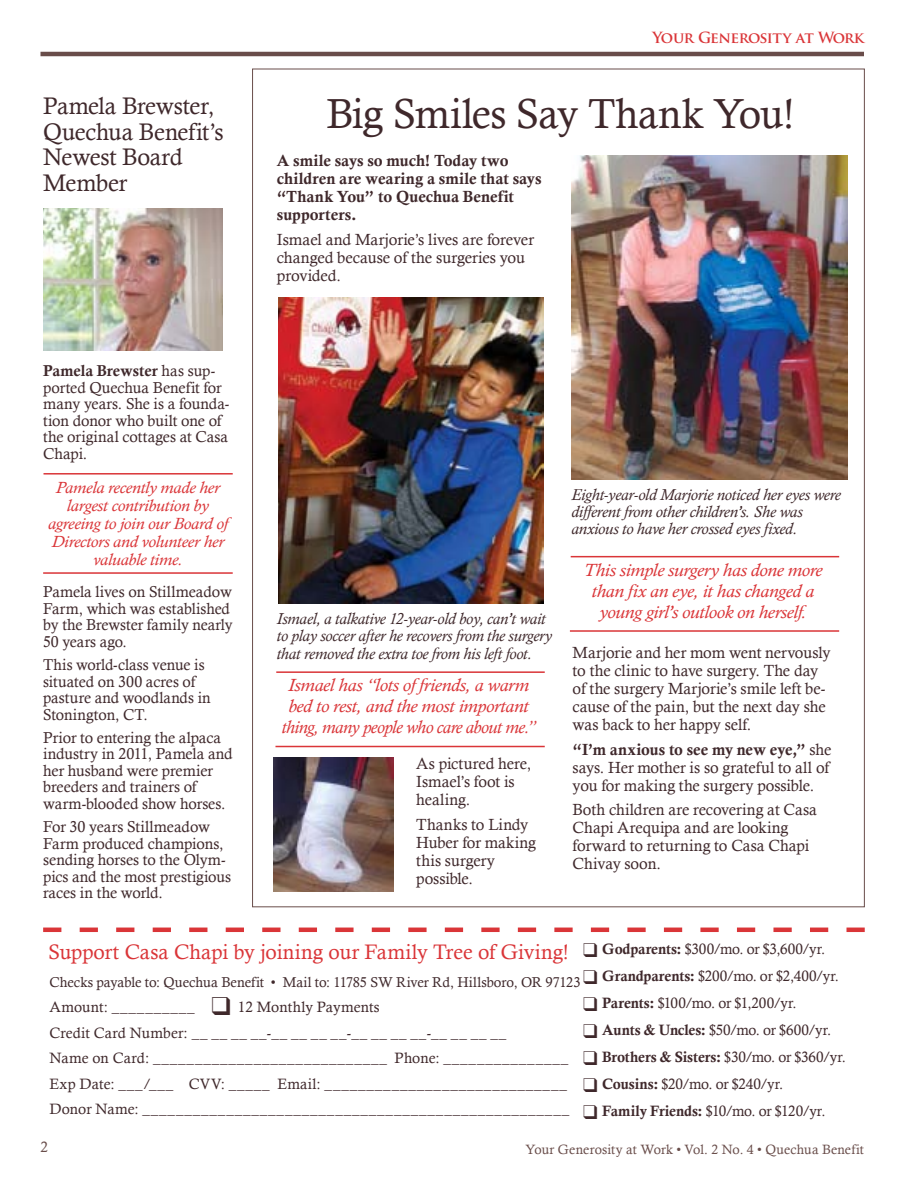
<style>
.page{position:relative;width:918px;height:1188px;background:#fff}
.page>*{position:absolute;margin:0;border:0;box-sizing:border-box;transform-origin:0 0}
.t1{font:42px "Calisto";letter-spacing:-.015em;color:#3f282b}
.t2{font:24px/25.5px "Calisto";letter-spacing:-.01em;color:#3f282b}
.t3{font:21px "Calisto";color:#da3538}
.t4{font:italic 18px/21px "Calisto";letter-spacing:-.01em;color:#da3538;text-align:center;scale:1.04 1}
.t5{font:italic 16.5px/18px "Calisto";letter-spacing:-.01em;color:#da3538;text-align:center;scale:1.04 1}
.t6{font:16.2px/18px "Calisto";letter-spacing:-.005em;color:#3f282b}
.t7{font:italic 16.2px/17px "Calisto";letter-spacing:-.005em;color:#3f282b}
.t8{font:16.2px/18px "Calis MT Bol";color:#3f282b}
.t9{font:15.75px/16.5px "Calisto";color:#3f282b}
.t10{font:15.75px "Calis MT Bol";letter-spacing:-.005em;color:#3f282b}
.t11{font:15px/25.5px "Calisto";letter-spacing:.005em;color:#3f282b}
.t12{font:15px "Calis MT Bol";letter-spacing:-.005em;color:#3f282b}
.t13{font:15px "Calisto";letter-spacing:-.02em;color:#3f282b}
.t14{font:700 15px "Trajan Pro";letter-spacing:-.055em;color:#da3538}
.t15{font:15px "Calisto";color:#694d4a}
.t16{font:14.25px "Calisto";color:#3f282b}
.t17{font:13.5px "Calisto";letter-spacing:.01em;color:#694d4a}
.s1{font-family:"Calisto"}
.s2{font-family:"Calis MT Bol"}
</style>
<div class="page">
<hr style="left:40px;top:52px;width:824px;height:4px;background:#694d4a">
<svg style="left:43px;top:928px;width:822px;height:4px"></svg>
<img style="left:44px;top:208px;width:179px;height:143px">
<img style="left:278px;top:298px;width:265px;height:306px">
<img style="left:571px;top:156px;width:277px;height:323px">
<hr style="left:571px;top:556px;width:268px;height:1px;background:#da3538">
<hr style="left:570px;top:630px;width:269px;height:2px;background:#da3538">
<img style="left:274px;top:758px;width:119px;height:134px">
<hr style="left:44px;top:473px;width:189px;height:2px;background:#da3538">
<hr style="left:43px;top:572px;width:190px;height:2px;background:#da3538">
<hr style="left:276px;top:671px;width:269px;height:2px;background:#da3538">
<hr style="left:275px;top:746px;width:270px;height:1px;background:#da3538">
<h2 class="t2" style="left:43px;top:93px;width:182px">Pamela Brewster,<br>Quechua Benefit’s<br>Newest Board<br>Member</h2>
<p class="t10" style="left:43px;top:362px;width:174px">Pamela Brewster <span class="s1">has sup-</span></p>
<p class="t9" style="left:43px;top:379px;width:188px">ported Quechua Benefit for many years. She is a founda&shy;tion donor who built one of the original cottages at Casa<br>Chapi.</p>
<p class="t5" style="left:48px;top:478px;width:174px">Pamela recently made her largest contribution by agreeing to join our Board of<br>Directors and volunteer her valuable time.</p>
<p class="t9" style="left:43px;top:584px;width:191px">Pamela lives on Stillmeadow<br>Farm, which was established by the Brewster family nearly<br>50 years ago.</p>
<p class="t9" style="left:43px;top:656px;width:169px">This world-class venue is situated on 300 acres of pasture and woodlands in<br>Stonington, CT.</p>
<p class="t9" style="left:43px;top:729px;width:191px">Prior to entering the alpaca industry in 2011, Pamela and her husband were premier breeders and trainers of warm-blooded show horses.</p>
<p class="t9" style="left:43px;top:818px;width:190px">For 30 years Stillmeadow<br>Farm produced champions, sending horses to the Olym&shy;pics and the most prestigious races in the world.</p>
<p class="t14" style="left:653px;top:29px;width:213px">Your Generosity at Work</p>
<h1 class="t1" style="left:326px;top:89px;width:469px">Big Smiles Say Thank You!</h1>
<p class="t8" style="left:277px;top:152px;width:266px">A smile says so much! Today two children are wearing a smile that says “Thank You” to Quechua Benefit supporters.</p>
<p class="t6" style="left:277px;top:230px;width:259px">Ismael and Marjorie’s lives are forever changed because of the surgeries you provided.</p>
<p class="t7" style="left:277px;top:610px;width:277px">Ismael, a talkative 12-year-old boy, can’t wait to play soccer after he recovers from the surgery that removed the extra toe from his left foot.</p>
<p class="t4" style="left:282px;top:675px;width:245px">Ismael has “lots of friends, a warm bed to rest, and the most important thing, many people who care about me.”</p>
<p class="t6" style="left:416px;top:754px;width:116px">As pictured here,<br>Ismael’s foot is healing.</p>
<p class="t6" style="left:416px;top:815px;width:121px">Thanks to Lindy<br>Huber for making this surgery possible.</p>
<p class="t7" style="left:571px;top:486px;width:271px">Eight-year-old Marjorie noticed her eyes were different from other children’s. She was anxious to have her crossed eyes fixed.</p>
<p class="t4" style="left:584px;top:559px;width:231px">This simple surgery has done more than fix an eye, it has changed a young girl’s outlook on herself.</p>
<p class="t6" style="left:573px;top:643px;width:259px">Marjorie and her mom went nervously to the clinic to have surgery. The day of the surgery Marjorie’s smile left be&shy;cause of the pain, but the next day she was back to her happy self.</p>
<p class="t8" style="left:573px;top:740px;width:260px">“I’m anxious to see my new eye,” <span class="s1">she</span></p>
<p class="t6" style="left:573px;top:758px;width:258px">says. Her mother is so grateful to all of you for making the surgery possible.</p>
<p class="t6" style="left:573px;top:800px;width:246px">Both children are recovering at Casa<br>Chapi Arequipa and are looking forward to returning to Casa Chapi<br>Chivay soon.</p>
<p class="t11" style="left:583px;top:936px;width:244px">❑ <span class="s2">Godparents:</span> $300/mo. or $3,600/yr.</p>
<p class="t11" style="left:583px;top:963px;width:257px">❑ <span class="s2">Grandparents:</span> $200/mo. or $2,400/yr.</p>
<p class="t11" style="left:583px;top:990px;width:215px">❑ <span class="s2">Parents:</span> $100/mo. or $1,200/yr.</p>
<p class="t11" style="left:583px;top:1017px;width:250px">❑ <span class="s2">Aunts &amp; Uncles:</span> $50/mo. or $600/yr.</p>
<p class="t12" style="left:583px;top:1048px;width:264px">❑ Brothers &amp; Sisters: <span class="s1">$30/mo. or $360/yr.</span></p>
<p class="t11" style="left:583px;top:1071px;width:202px">❑ <span class="s2">Cousins:</span> $20/mo. or $240/yr.</p>
<p class="t13" style="left:583px;top:1102px;width:244px">❑ <span class="s2">Family Friends:</span> $10/mo. or $120/yr.</p>
<h3 class="t3" style="left:49px;top:939px;width:522px">Support Casa Chapi by joining our Family Tree of Giving!</h3>
<p class="t16" style="left:50px;top:974px;width:533px">Checks payable to: Quechua Benefit • Mail to: 11785 SW River Rd, Hillsboro, OR 97123</p>
<p class="t11" style="left:50px;top:994px;width:521px">Amount: __________ ❑ 12 Monthly Payments<br>Credit Card Number: __ __ __ __-__ __ __ __-__ __ __ __-__ __ __ __<br>Name on Card: ____________________________ Phone: _______________ Exp Date: ___/___ CVV: _____ Email: _____________________________ Donor Name: ___________________________________________________</p>
<p class="t15" style="left:40px;top:1138px;width:9px">2</p>
<p class="t17" style="left:525px;top:1142px;width:340px">Your Generosity at Work • Vol. 2 No. 4 • Quechua Benefit</p>
</div>
